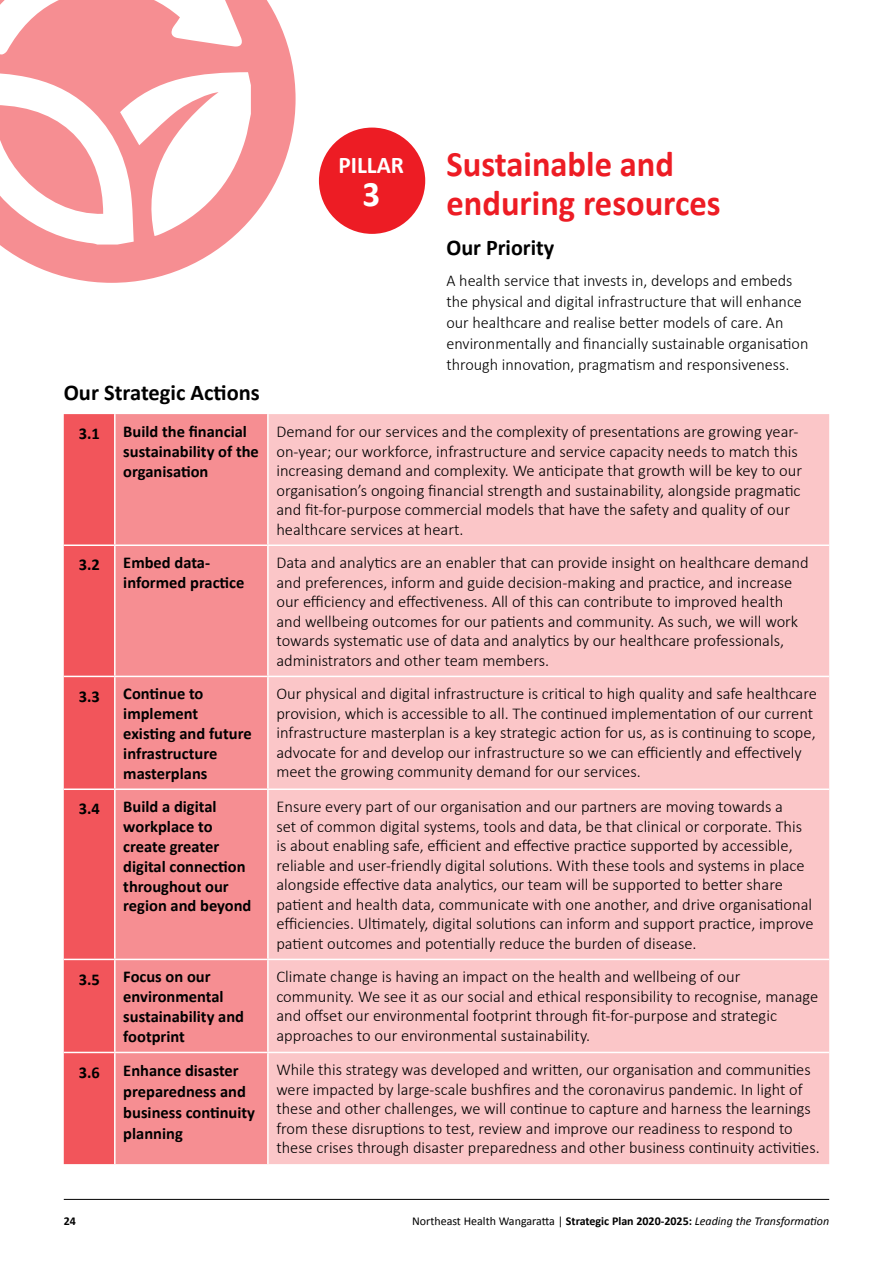
<style>
.page{position:relative;width:893px;height:1263px;background:#fff}
.page>*{position:absolute;margin:0;border:0;box-sizing:border-box;transform-origin:0 0}
.t1{font:700 36px/39px "Calibri";color:#ed1c24;scale:.96 1}
.t2{font:700 36px "Calibri";color:#fff}
.t3{font:700 24px "Calibri";color:#fff}
.t4{font:700 22.5px "Calibri";color:#000}
.t5{font:300 16.5px/19.5px "Calibri";color:#000}
.t6{font:700 16.5px/19.8px "Calibri";color:#000}
.t7{font:12px "Calibri";color:#000}
.t8{font:700 12px "Calibri";color:#000}
.s1{font-weight:700}
.s2{font-style:italic}
</style>
<div class="page">
<hr style="left:64px;top:1199px;width:765px;height:1px;background:#000">
<svg style="left:0;top:0;width:296px;height:283px;fill:#f68e92"></svg>
<div style="left:319px;top:128px;width:106px;height:106px;background:#ed1c24;border-radius:50%"></div>
<svg style="left:0;top:72px;width:251px;height:173px"></svg>
<svg style="left:0;top:0;width:243px;height:55px"></svg>
<div style="left:64px;top:414px;width:50px;height:750px;background:#f2555b"></div>
<div style="left:116px;top:414px;width:151px;height:750px;background:#f68e92"></div>
<div style="left:269px;top:414px;width:560px;height:750px;background:#fbc6c8"></div>
<hr style="left:64px;top:544px;width:51px;height:2px;background:#fff">
<hr style="left:115px;top:544px;width:153px;height:2px;background:#fff">
<hr style="left:268px;top:544px;width:561px;height:2px;background:#fff">
<hr style="left:64px;top:676px;width:51px;height:1px;background:#fff">
<hr style="left:115px;top:676px;width:153px;height:1px;background:#fff">
<hr style="left:268px;top:676px;width:561px;height:1px;background:#fff">
<hr style="left:64px;top:788px;width:51px;height:2px;background:#fff">
<hr style="left:115px;top:788px;width:153px;height:2px;background:#fff">
<hr style="left:268px;top:788px;width:561px;height:2px;background:#fff">
<hr style="left:64px;top:959px;width:51px;height:1px;background:#fff">
<hr style="left:115px;top:959px;width:153px;height:1px;background:#fff">
<hr style="left:268px;top:959px;width:561px;height:1px;background:#fff">
<hr style="left:64px;top:1052px;width:51px;height:1px;background:#fff">
<hr style="left:115px;top:1052px;width:153px;height:1px;background:#fff">
<hr style="left:268px;top:1052px;width:561px;height:1px;background:#fff">
<h2 class="t3" style="left:338px;top:150px;width:67px">PILLAR</h2>
<h1 class="t2" style="left:362px;top:171px;width:19px">3</h1>
<h1 class="t1" style="left:446px;top:144px;width:287px">Sustainable and enduring resources</h1>
<h3 class="t4" style="left:446px;top:233px;width:109px">Our Priority</h3>
<p class="t5" style="left:446px;top:269px;width:363px;line-height:21px">A health service that invests in, develops and embeds the physical and digital infrastructure that will enhance our healthcare and realise better models of care. An environmentally and financially sustainable organisation through innovation, pragmatism and responsiveness.</p>
<h3 class="t4" style="left:64px;top:378px;width:198px">Our Strategic Actions</h3>
<p class="t6" style="left:79px;top:424px;width:23px">3.1</p>
<p class="t6" style="left:123px;top:422px;width:137px">Build the financial sustainability of the organisation</p>
<p class="t5" style="left:276px;top:421px;width:527px">Demand for our services and the complexity of presentations are growing year&shy;on-year; our workforce, infrastructure and service capacity needs to match this increasing demand and complexity. We anticipate that growth will be key to our organisation’s ongoing financial strength and sustainability, alongside pragmatic and fit-for-purpose commercial models that have the safety and quality of our healthcare services at heart.</p>
<p class="t6" style="left:79px;top:555px;width:23px">3.2</p>
<p class="t6" style="left:123px;top:553px;width:123px">Embed data&shy;informed practice</p>
<p class="t5" style="left:276px;top:552px;width:534px">Data and analytics are an enabler that can provide insight on healthcare demand and preferences, inform and guide decision-making and practice, and increase our efficiency and effectiveness. All of this can contribute to improved health and wellbeing outcomes for our patients and community. As such, we will work towards systematic use of data and analytics by our healthcare professionals, administrators and other team members.</p>
<p class="t6" style="left:79px;top:686px;width:23px">3.3</p>
<p class="t6" style="left:123px;top:684px;width:130px">Continue to implement existing and future infrastructure masterplans</p>
<p class="t5" style="left:276px;top:683px;width:542px">Our physical and digital infrastructure is critical to high quality and safe healthcare provision, which is accessible to all. The continued implementation of our current infrastructure masterplan is a key strategic action for us, as is continuing to scope, advocate for and develop our infrastructure so we can efficiently and effectively meet the growing community demand for our services.</p>
<p class="t6" style="left:79px;top:799px;width:23px">3.4</p>
<p class="t6" style="left:123px;top:797px;width:130px">Build a digital workplace to create greater digital connection throughout our region and beyond</p>
<p class="t5" style="left:276px;top:796px;width:539px">Ensure every part of our organisation and our partners are moving towards a<br>set of common digital systems, tools and data, be that clinical or corporate. This is about enabling safe, efficient and effective practice supported by accessible, reliable and user-friendly digital solutions. With these tools and systems in place alongside effective data analytics, our team will be supported to better share patient and health data, communicate with one another, and drive organisational efficiencies. Ultimately, digital solutions can inform and support practice, improve patient outcomes and potentially reduce the burden of disease.</p>
<p class="t6" style="left:79px;top:969px;width:23px">3.5</p>
<p class="t6" style="left:123px;top:967px;width:122px">Focus on our environmental sustainability and footprint</p>
<p class="t5" style="left:276px;top:966px;width:543px">Climate change is having an impact on the health and wellbeing of our community. We see it as our social and ethical responsibility to recognise, manage and offset our environmental footprint through fit-for-purpose and strategic approaches to our environmental sustainability.</p>
<p class="t6" style="left:79px;top:1062px;width:23px">3.6</p>
<p class="t6" style="left:123px;top:1059px;width:133px;line-height:21px">Enhance disaster preparedness and business continuity planning</p>
<p class="t5" style="left:276px;top:1059px;width:545px">While this strategy was developed and written, our organisation and communities were impacted by large-scale bushfires and the coronavirus pandemic. In light of these and other challenges, we will continue to capture and harness the learnings from these disruptions to test, review and improve our readiness to respond to these crises through disaster preparedness and other business continuity activities.</p>
<p class="t8" style="left:64px;top:1213px;width:14px">24</p>
<p class="t7" style="left:412px;top:1213px;width:419px">Northeast Health Wangaratta | <span class="s1">Strategic Plan 2020-2025:</span> <span class="s2">Leading the Transformation</span></p>
</div>
